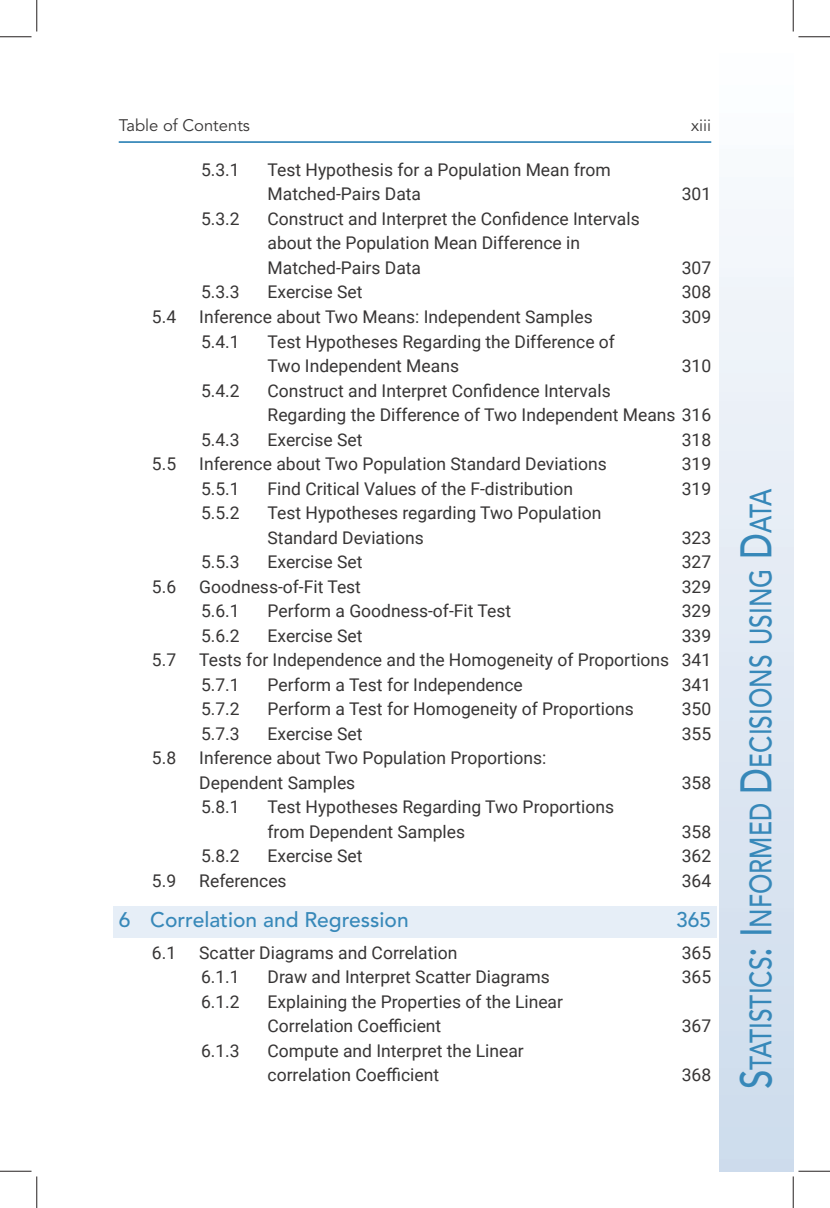
<style>
.page{position:relative;width:830px;height:1208px;background:#fff}
.page>*{position:absolute;margin:0;border:0;box-sizing:border-box;transform-origin:0 0}
.t1{font:500 30.62px "Avenir LT Std";color:#3788b9;scale:.8 1}
.t2{font:500 21px "Avenir LT Std";color:#3788b9}
.t3{font:17.5px/24.5px "Roboto";color:#373535}
.t4{font:16.62px "Avenir LT Std";color:#373535}
.s1{font-size:43.75px}
</style>
<div class="page">
<div style="left:719px;top:37px;width:74px;height:1134px;background:linear-gradient(to bottom,#fcfdfe,#ccdaeb)"></div>
<hr style="left:119px;top:141px;width:592px;height:2px;background:#3788b9">
<div style="left:113px;top:905px;width:603px;height:32px;background:#e6eef7"></div>
<hr style="left:0;top:36px;width:32px;height:1px;background:#241f1f">
<hr style="left:798px;top:36px;width:32px;height:1px;background:#241f1f">
<hr style="left:0;top:1170px;width:32px;height:1px;background:#241f1f">
<hr style="left:798px;top:1170px;width:32px;height:1px;background:#241f1f">
<hr style="left:36px;top:0;width:1px;height:32px;background:#241f1f">
<hr style="left:36px;top:1176px;width:1px;height:32px;background:#241f1f">
<hr style="left:792px;top:0;width:1px;height:32px;background:#241f1f">
<hr style="left:792px;top:1176px;width:1px;height:32px;background:#241f1f">
<p class="t4" style="left:119px;top:116px;width:133px">Table of Contents</p>
<p class="t4" style="left:691px;top:116px;width:21px">xiii</p>
<p class="t3" style="left:201px;top:157px;width:40px">5.3.1</p>
<p class="t3" style="left:267px;top:157px;width:345px">Test Hypothesis for a Population Mean from<br>Matched-Pairs Data</p>
<p class="t3" style="left:201px;top:206px;width:40px">5.3.2</p>
<p class="t3" style="left:267px;top:206px;width:373px">Construct and Interpret the Confidence Intervals about the Population Mean Difference in<br>Matched-Pairs Data</p>
<p class="t3" style="left:681px;top:181px;width:31px">301</p>
<p class="t3" style="left:681px;top:255px;width:31px">307</p>
<p class="t3" style="left:201px;top:279px;width:40px">5.3.3</p>
<p class="t3" style="left:267px;top:279px;width:96px">Exercise Set</p>
<p class="t3" style="left:681px;top:279px;width:31px">308</p>
<p class="t3" style="left:152px;top:304px;width:26px">5.4</p>
<p class="t3" style="left:199px;top:304px;width:395px">Inference about Two Means: Independent Samples</p>
<p class="t3" style="left:681px;top:304px;width:31px">309</p>
<p class="t3" style="left:201px;top:328px;width:40px">5.4.1</p>
<p class="t3" style="left:267px;top:328px;width:349px">Test Hypotheses Regarding the Difference of<br>Two Independent Means</p>
<p class="t3" style="left:681px;top:353px;width:31px">310</p>
<p class="t3" style="left:201px;top:377px;width:40px">5.4.2</p>
<p class="t3" style="left:267px;top:377px;width:445px">Construct and Interpret Confidence Intervals<br>Regarding the Difference of Two Independent Means 316</p>
<p class="t3" style="left:201px;top:426px;width:40px">5.4.3</p>
<p class="t3" style="left:267px;top:426px;width:96px">Exercise Set</p>
<p class="t3" style="left:681px;top:426px;width:31px">318</p>
<p class="t3" style="left:152px;top:451px;width:26px">5.5</p>
<p class="t3" style="left:199px;top:451px;width:409px">Inference about Two Population Standard Deviations</p>
<p class="t3" style="left:681px;top:451px;width:31px">319</p>
<p class="t3" style="left:201px;top:475px;width:40px">5.5.1</p>
<p class="t3" style="left:267px;top:475px;width:307px">Find Critical Values of the F-distribution</p>
<p class="t3" style="left:681px;top:475px;width:31px">319</p>
<p class="t3" style="left:201px;top:500px;width:40px">5.5.2</p>
<p class="t3" style="left:267px;top:500px;width:335px">Test Hypotheses regarding Two Population<br>Standard Deviations</p>
<p class="t3" style="left:681px;top:524px;width:31px">323</p>
<p class="t3" style="left:201px;top:549px;width:40px">5.5.3</p>
<p class="t3" style="left:267px;top:549px;width:96px">Exercise Set</p>
<p class="t3" style="left:681px;top:549px;width:31px">327</p>
<p class="t3" style="left:152px;top:573px;width:26px">5.6</p>
<p class="t3" style="left:199px;top:573px;width:163px">Goodness-of-Fit Test</p>
<p class="t3" style="left:681px;top:573px;width:31px">329</p>
<p class="t3" style="left:201px;top:598px;width:40px">5.6.1</p>
<p class="t3" style="left:267px;top:598px;width:245px">Perform a Goodness-of-Fit Test</p>
<p class="t3" style="left:681px;top:598px;width:31px">329</p>
<p class="t3" style="left:201px;top:622px;width:40px">5.6.2</p>
<p class="t3" style="left:267px;top:622px;width:96px">Exercise Set</p>
<p class="t3" style="left:681px;top:622px;width:31px">339</p>
<p class="t3" style="left:152px;top:647px;width:26px">5.7</p>
<p class="t3" style="left:199px;top:647px;width:513px">Tests for Independence and the Homogeneity of Proportions 341<br>5.7.1</p>
<p class="t3" style="left:267px;top:671px;width:257px">Perform a Test for Independence</p>
<p class="t3" style="left:681px;top:671px;width:31px">341</p>
<p class="t3" style="left:201px;top:696px;width:40px">5.7.2</p>
<p class="t3" style="left:267px;top:696px;width:367px">Perform a Test for Homogeneity of Proportions</p>
<p class="t3" style="left:681px;top:696px;width:31px">350</p>
<p class="t3" style="left:201px;top:720px;width:40px">5.7.3</p>
<p class="t3" style="left:267px;top:720px;width:96px">Exercise Set</p>
<p class="t3" style="left:681px;top:720px;width:31px">355</p>
<p class="t3" style="left:152px;top:745px;width:26px">5.8</p>
<p class="t3" style="left:199px;top:745px;width:348px">Inference about Two Population Proportions:<br>Dependent Samples</p>
<p class="t3" style="left:201px;top:794px;width:40px">5.8.1</p>
<p class="t3" style="left:267px;top:794px;width:348px">Test Hypotheses Regarding Two Proportions from Dependent Samples</p>
<p class="t3" style="left:681px;top:769px;width:31px">358</p>
<p class="t3" style="left:681px;top:818px;width:31px">358</p>
<p class="t3" style="left:201px;top:843px;width:40px">5.8.2</p>
<p class="t3" style="left:267px;top:843px;width:96px">Exercise Set</p>
<p class="t3" style="left:681px;top:843px;width:31px">362</p>
<p class="t3" style="left:152px;top:867px;width:26px">5.9</p>
<p class="t3" style="left:199px;top:867px;width:89px">References</p>
<p class="t3" style="left:681px;top:867px;width:31px">364</p>
<p class="t2" style="left:119px;top:907px;width:291px">6 Correlation and Regression</p>
<p class="t2" style="left:676px;top:907px;width:37px">365</p>
<p class="t3" style="left:152px;top:939px;width:26px">6.1</p>
<p class="t3" style="left:199px;top:939px;width:259px">Scatter Diagrams and Correlation</p>
<p class="t3" style="left:681px;top:939px;width:31px">365</p>
<p class="t3" style="left:201px;top:964px;width:40px">6.1.1</p>
<p class="t3" style="left:267px;top:964px;width:284px">Draw and Interpret Scatter Diagrams</p>
<p class="t3" style="left:681px;top:964px;width:31px">365</p>
<p class="t3" style="left:201px;top:988px;width:40px">6.1.2</p>
<p class="t3" style="left:267px;top:988px;width:297px">Explaining the Properties of the Linear<br>Correlation Coefficient</p>
<p class="t3" style="left:681px;top:1013px;width:31px">367</p>
<p class="t3" style="left:201px;top:1037px;width:40px">6.1.3</p>
<p class="t3" style="left:267px;top:1037px;width:258px">Compute and Interpret the Linear correlation Coefficient</p>
<p class="t3" style="left:681px;top:1062px;width:31px">368</p>
<h1 class="t1" style="left:743px;top:1089px;width:752px;rotate:-90deg"><span class="s1">S</span>tatistics<span class="s1">: I</span> nformed <span class="s1">D</span> ecisions using <span class="s1">D</span>ata</h1>
</div>
